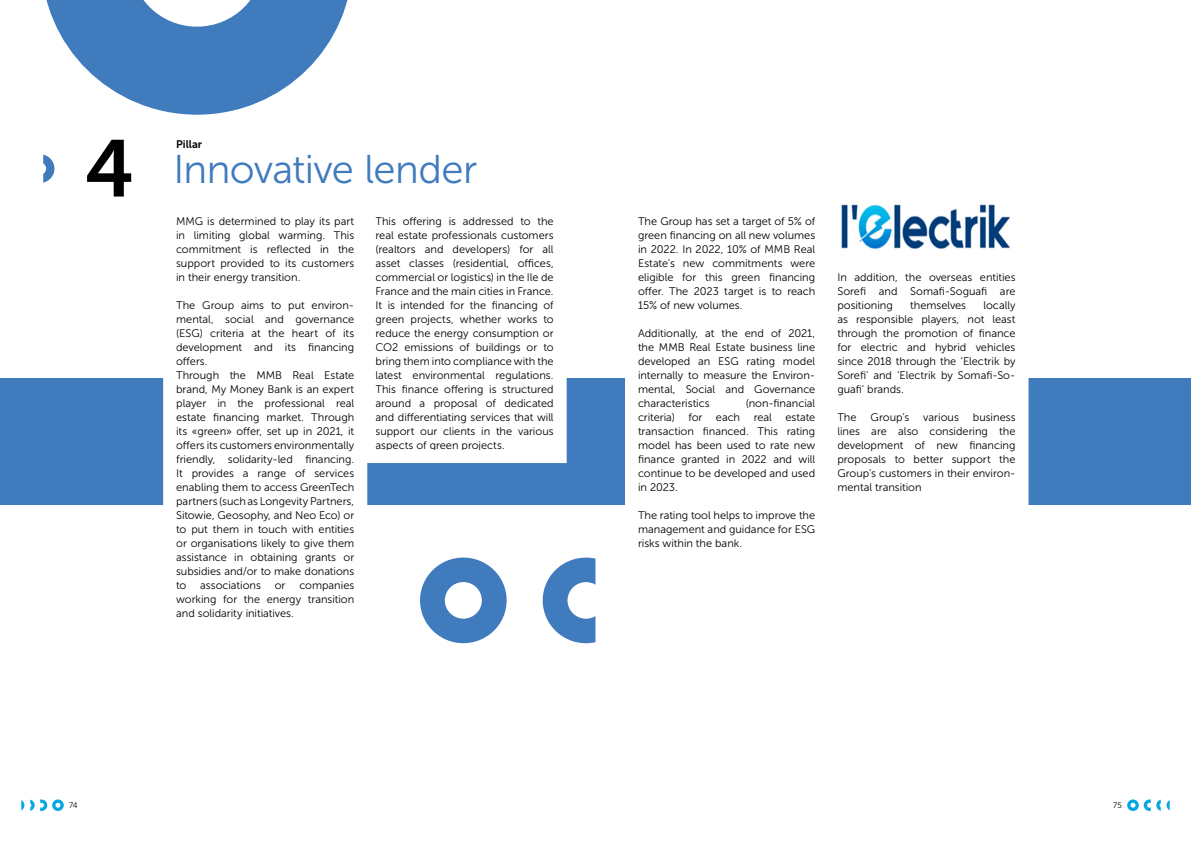
<style>
.page{position:relative;width:1191px;height:842px;background:#fff}
.page>*{position:absolute;margin:0;border:0;box-sizing:border-box;transform-origin:0 0}
.t1{font:80px "Museo Sans 700";color:#000}
.t2{font:40px "Museo Sans 300";letter-spacing:-.015em;color:#407bbe}
.t3{font:11px/14px "Museo Sans 300";color:#000;text-align:justify}
.t4{font:11px "Museo Sans 700";color:#000}
.t5{font:8px "Museo Sans 300";color:#000}
</style>
<div class="page">
<div style="left:0;top:379px;width:1191px;height:126px;background:#407bbe"></div>
<svg style="left:21px;top:800px;width:3px;height:10px"></svg>
<svg style="left:30px;top:799px;width:34px;height:12px"></svg>
<svg style="left:1156px;top:800px;width:4px;height:11px"></svg>
<svg style="left:1166px;top:800px;width:3px;height:10px"></svg>
<svg style="left:1127px;top:799px;width:23px;height:12px"></svg>
<svg style="left:43px;top:155px;width:11px;height:28px"></svg>
<div style="left:157px;top:378px;width:211px;height:127px;background:#fff"></div>
<svg style="left:356px;top:378px;width:217px;height:91px;background:#edf3f9"></svg>
<svg style="left:420px;top:557px;width:86px;height:86px"></svg>
<svg style="left:542px;top:558px;width:53px;height:85px"></svg>
<svg style="left:46px;top:0;width:302px;height:115px"></svg>
<div style="left:618px;top:378px;width:200px;height:127px;background:#fff"></div>
<div style="left:818px;top:378px;width:217px;height:127px;background:#fff"></div>
<img style="left:841px;top:204px;width:169px;height:46px">
<h1 class="t1" style="left:85px;top:124px;width:51px">4</h1>
<p class="t4" style="left:176px;top:139px;width:28px">Pillar</p>
<h2 class="t2" style="left:173px;top:147px;width:305px">Innovative lender</h2>
<p class="t3" style="left:176px;top:214px;width:180px">MMG is determined to play its part in limiting global warming. This commitment is reflected in the support provided to its customers in their energy transition.</p>
<p class="t3" style="left:176px;top:298px;width:180px;text-align:left">The Group aims to put environ&shy;mental, social and governance (ESG) criteria at the heart of its development and its financing offers.<br>Through the MMB Real Estate brand, My Money Bank is an expert player in the professional real estate financing market. Through its «green» offer, set up in 2021, it offers its customers environmentally friendly, solidarity-led financing.<br>It provides a range of services enabling them to access GreenTech partners (such as Longevity Partners,<br>Sitowie, Geosophy, and Neo Eco) or to put them in touch with entities or organisations likely to give them assistance in obtaining grants or subsidies and/or to make donations to</p>
<p class="t3" style="left:176px;top:578px;width:180px;text-indent:123px">companies working for the energy transition and solidarity initiatives.</p>
<p class="t3" style="left:200px;top:578px;width:62px">associations</p>
<p class="t3" style="left:275px;top:578px;width:12px">or</p>
<p class="t3" style="left:375px;top:214px;width:180px">This offering is addressed to the real estate professionals customers (realtors and developers) for all asset classes (residential, offices, commercial or logistics) in the Ile de France and the main cities in France.<br>It is intended for the financing of green projects, whether works to reduce the energy consumption or CO2 emissions of buildings or to bring them into compliance with the latest environmental regulations.<br>This finance offering is structured around a proposal of dedicated and differentiating services that will support our clients in the various aspects of green projects.</p>
<p class="t3" style="left:638px;top:214px;width:179px">The Group has set a target of 5% of green financing on all new volumes in 2022. In 2022, 10% of MMB Real Estate’s new commitments were eligible for this green financing offer. The 2023 target is to reach 15% of new volumes.</p>
<p class="t3" style="left:638px;top:326px;width:179px">Additionally, at the end of 2021, the MMB Real Estate business line developed an ESG rating model internally to measure the Environ&shy;mental, Social and Governance characteristics</p>
<p class="t3" style="left:638px;top:396px;width:179px;text-indent:108px">(non-financial criteria) for each real estate transaction financed. This rating model has been used to rate new finance granted in 2022 and will continue to be developed and used in 2023.</p>
<p class="t3" style="left:638px;top:508px;width:179px">The rating tool helps to improve the management and guidance for ESG risks within the bank.</p>
<p class="t3" style="left:837px;top:270px;width:180px">In addition, the overseas entities Sorefi and Somafi-Soguafi are positioning</p>
<p class="t3" style="left:837px;top:298px;width:180px;text-indent:146px">locally as responsible players, not least through the promotion of finance for electric and hybrid vehicles since 2018 through the ‘Electrik by Sorefi’ and ‘Electrik by Somafi-So&shy;guafi’ brands.</p>
<p class="t3" style="left:837px;top:410px;width:21px">The</p>
<p class="t3" style="left:870px;top:410px;width:40px">Group’s</p>
<p class="t3" style="left:923px;top:410px;width:37px">various</p>
<p class="t3" style="left:910px;top:298px;width:57px">themselves</p>
<p class="t3" style="left:837px;top:410px;width:180px;text-indent:135px">business lines are also considering the development of new financing proposals to better support the Group’s customers in their environ&shy;mental transition</p>
<p class="t5" style="left:69px;top:801px;width:10px">74</p>
<p class="t5" style="left:1113px;top:801px;width:10px">75</p>
</div>
